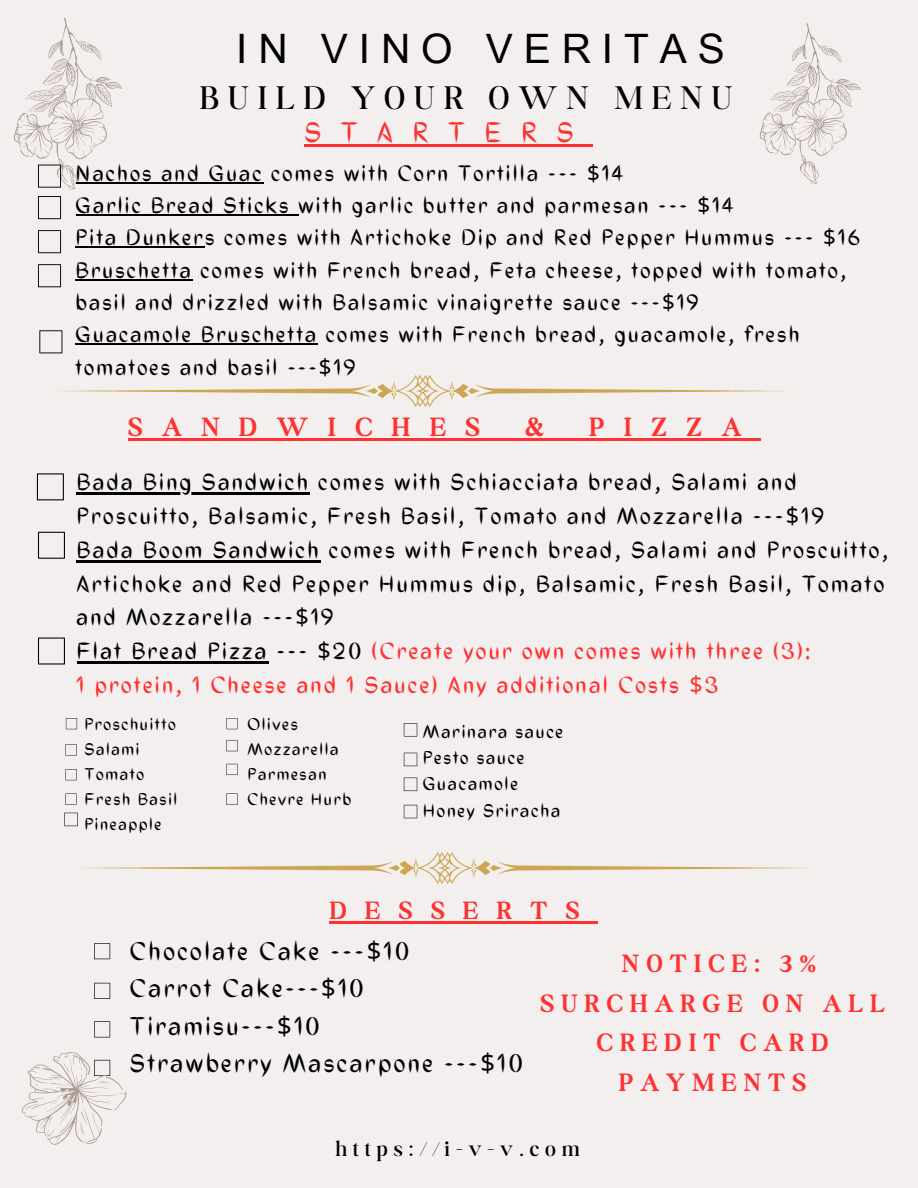
<style>
.page{position:relative;width:918px;height:1188px;background:#f4efef}
.page>*{position:absolute;margin:0;border:0;box-sizing:border-box;transform-origin:0 0}
.t1{font:40.5px "Arial Unicode MS";letter-spacing:.27em;color:#000}
.t2{font:300 34.95px "Boston Angel";letter-spacing:.27em;color:#000}
.t3{font:700 28.2px "Boston Angel";letter-spacing:.695em;color:#ff3131}
.t4{font:700 28.2px "Anahaw";letter-spacing:.695em;color:#ff3131}
.t5{font:700 26.85px/39.8px "Boston Angel";letter-spacing:.27em;color:#ff3131;text-align:center}
.t6{font:700 26.7px "Boston Angel";letter-spacing:.695em;color:#ff3131}
.t7{font:700 25.5px/37.3px "Anahaw";letter-spacing:.1em;color:#000}
.t8{font:700 23.4px/33.8px "Anahaw";letter-spacing:.1em;color:#000}
.t9{font:300 22.5px "Boston Angel";letter-spacing:.27em;color:#000}
.t10{font:700 22.35px/32.2px "Anahaw";letter-spacing:.1em;color:#000}
.t11{font:700 18.45px "Anahaw";letter-spacing:.1em;color:#000}
.t12{font:700 16.95px "Anahaw";letter-spacing:.1em;color:#000}
.s1{font-family:"Noto Sans";font-weight:400}
.s2{color:#ff3131}
.s3{font-family:"Noto Sans";font-weight:400;color:#ff3131}
</style>
<div class="page">
<svg style="left:759px;top:23px;width:102px;height:161px"></svg>
<hr style="left:304px;top:145px;width:289px;height:2px;background:#ff3131">
<svg style="left:94px;top:943px;width:16px;height:16px"></svg>
<svg style="left:94px;top:983px;width:16px;height:16px"></svg>
<svg style="left:66px;top:769px;width:11px;height:11px"></svg>
<svg style="left:65px;top:744px;width:12px;height:12px"></svg>
<svg style="left:66px;top:718px;width:11px;height:11px"></svg>
<svg style="left:226px;top:764px;width:12px;height:11px"></svg>
<svg style="left:226px;top:740px;width:12px;height:11px"></svg>
<svg style="left:226px;top:718px;width:12px;height:11px"></svg>
<svg style="left:65px;top:794px;width:12px;height:11px"></svg>
<svg style="left:226px;top:794px;width:12px;height:11px"></svg>
<svg style="left:37px;top:473px;width:27px;height:27px"></svg>
<svg style="left:38px;top:532px;width:27px;height:27px"></svg>
<svg style="left:38px;top:638px;width:27px;height:27px"></svg>
<hr style="left:77px;top:493px;width:233px;height:2px;background:#000">
<hr style="left:77px;top:560px;width:244px;height:2px;background:#000">
<hr style="left:77px;top:661px;width:192px;height:3px;background:#000">
<svg style="left:404px;top:723px;width:13px;height:14px"></svg>
<svg style="left:404px;top:753px;width:13px;height:13px"></svg>
<hr style="left:128px;top:438px;width:633px;height:2px;background:#ff3131">
<hr style="left:330px;top:921px;width:268px;height:2px;background:#ff3131">
<img style="left:81px;top:852px;width:728px;height:32px">
<img style="left:59px;top:375px;width:728px;height:32px">
<svg style="left:21px;top:1021px;width:106px;height:124px"></svg>
<svg style="left:64px;top:813px;width:14px;height:13px"></svg>
<svg style="left:404px;top:778px;width:13px;height:13px"></svg>
<svg style="left:38px;top:230px;width:23px;height:23px"></svg>
<svg style="left:13px;top:17px;width:124px;height:202px"></svg>
<svg style="left:38px;top:264px;width:23px;height:23px"></svg>
<hr style="left:76px;top:182px;width:188px;height:1px;background:#000">
<hr style="left:76px;top:214px;width:222px;height:1px;background:#000">
<hr style="left:76px;top:247px;width:129px;height:1px;background:#000">
<hr style="left:76px;top:279px;width:117px;height:1px;background:#000">
<hr style="left:76px;top:344px;width:242px;height:1px;background:#000">
<svg style="left:39px;top:330px;width:23px;height:23px"></svg>
<svg style="left:404px;top:805px;width:13px;height:13px"></svg>
<p class="t1" style="left:236px;top:20px;width:490px">IN VINO VERITAS</p>
<p class="t2" style="left:200px;top:77px;width:534px">BUILD YOUR OWN MENU</p>
<p class="t4" style="left:304px;top:116px;width:271px">STARTERS</p>
<p class="t10" style="left:76px;top:157px;width:785px">Nachos and Guac comes with Corn Tortilla --- <span class="s1">$</span>14<br>Garlic Bread Sticks with garlic butter and parmesan --- <span class="s1">$</span>14<br>Pita Dunkers comes with Artichoke Dip and Red Pepper Hummus --- <span class="s1">$</span>16<br>Bruschetta comes with French bread, Feta cheese, topped with tomato, basil and drizzled with Balsamic vinaigrette sauce ---<span class="s1">$</span>19<br>Guacamole Bruschetta comes with French bread, guacamole, fresh tomatoes and basil ---<span class="s1">$</span>19</p>
<p class="t3" style="left:128px;top:410px;width:353px">SANDWICHES</p>
<p class="t3" style="left:525px;top:410px;width:21px">&amp;</p>
<p class="t3" style="left:589px;top:410px;width:154px">PIZZA</p>
<h3 class="t8" style="left:77px;top:465px;width:813px">Bada Bing Sandwich comes with Schiacciata bread, Salami and Proscuitto, Balsamic, Fresh Basil, Tomato and Mozzarella ---<span class="s1">$</span>19<br>Bada Boom Sandwich comes with French bread, Salami and Proscuitto, Artichoke and Red Pepper Hummus dip, Balsamic, Fresh Basil, Tomato and Mozzarella ---<span class="s1">$</span>19<br>Flat Bread Pizza --- <span class="s1">$</span>20 <span class="s2">(Create your own comes with three (3):<br>1 protein, 1 Cheese and 1 Sauce) Any additional Costs</span> <span class="s3">$</span><span class="s2">3</span></h3>
<h5 class="t11" style="left:423px;top:720px;width:142px">Marinara sauce</h5>
<p class="t11" style="left:423px;top:746px;width:103px">Pesto sauce</p>
<p class="t11" style="left:423px;top:773px;width:97px">Guacamole</p>
<p class="t11" style="left:423px;top:799px;width:139px">Honey Sriracha</p>
<h2 class="t12" style="left:84px;top:713px;width:93px">Proschuitto</h2>
<h3 class="t12" style="left:84px;top:738px;width:56px">Salami</h3>
<p class="t12" style="left:84px;top:764px;width:61px">Tomato</p>
<p class="t12" style="left:84px;top:789px;width:94px">Fresh Basil</p>
<p class="t12" style="left:84px;top:814px;width:79px">Pineapple</p>
<p class="t12" style="left:247px;top:713px;width:52px">Olives</p>
<p class="t12" style="left:247px;top:738px;width:93px">Mozzarella</p>
<h5 class="t12" style="left:247px;top:764px;width:80px">Parmesan</h5>
<p class="t12" style="left:247px;top:789px;width:105px">Chevre Hurb</p>
<p class="t6" style="left:330px;top:894px;width:251px">DESSERTS</p>
<h1 class="t7" style="left:130px;top:932px;width:394px">Chocolate Cake ---<span class="s1">$</span>10<br>Carrot Cake---<span class="s1">$</span>10<br>Tiramisu---<span class="s1">$</span>10<br>Strawberry Mascarpone ---<span class="s1">$</span>10</h1>
<p class="t5" style="left:541px;top:943px;width:346px">NOTICE: 3%<br>SURCHARGE ON ALL<br>CREDIT CARD<br>PAYMENTS</p>
<p class="t9" style="left:336px;top:1135px;width:245px">https://i-v-v.com</p>
</div>
